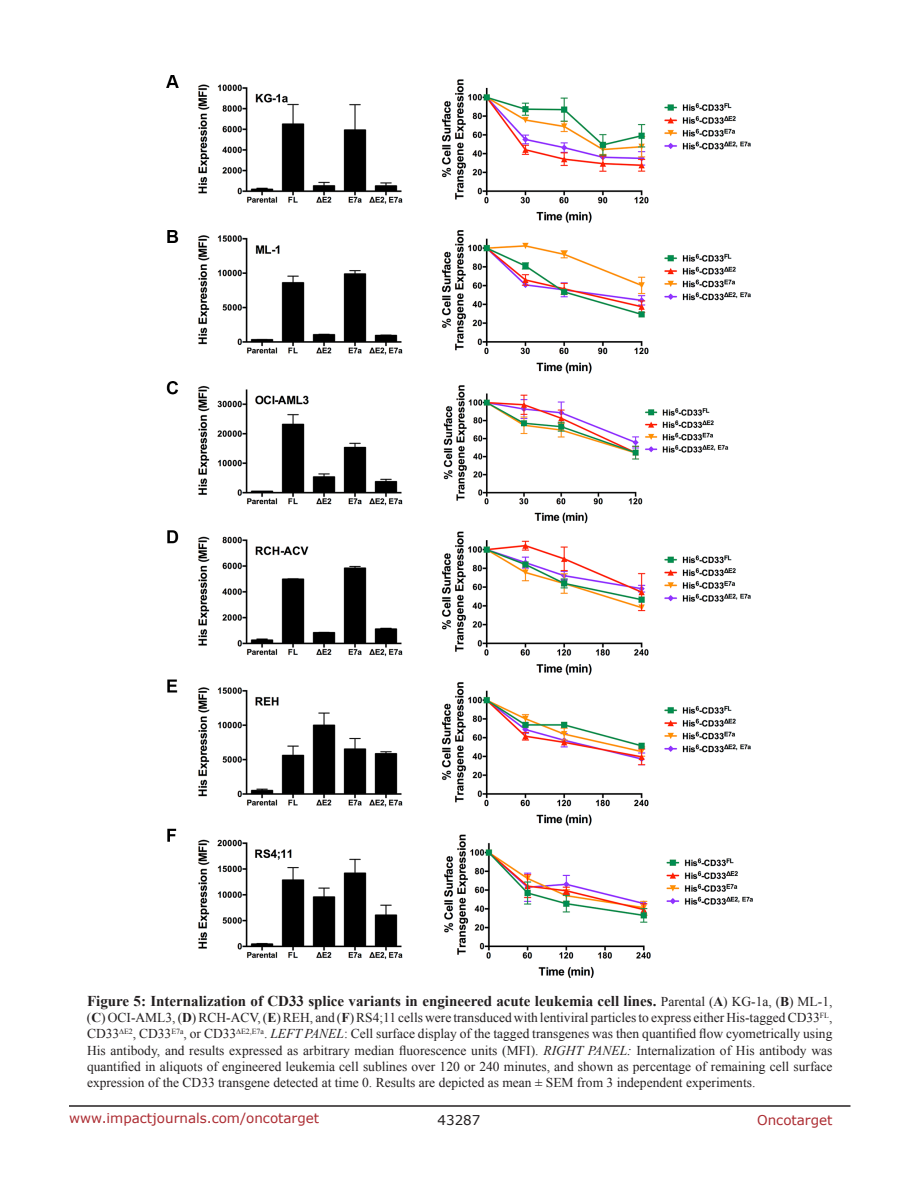
<style>
.page{position:relative;width:918px;height:1188px;background:#fff}
.page>*{position:absolute;margin:0;border:0;box-sizing:border-box;transform-origin:0 0}
.t1{font:700 15px "Times New Roman";color:#231f20}
.t2{font:13.5px/16.2px "Times New Roman";color:#231f20;text-align:justify}
.t3{font:13.5px "Verdana";color:#ac2b31}
.t4{font:13.5px "Verdana";color:#231f20}
.s1{font-weight:400;font-size:13.5px}
.s2{font-size:13.5px}
.s3{font-weight:700}
.s4{font-style:italic}
</style>
<div class="page">
<hr style="left:69px;top:1105px;width:781px;height:2px;background:#231f20">
<img style="left:167px;top:75px;width:586px;height:902px">
<p class="t1" style="left:87px;top:991px;width:747px">Figure 5: Internalization of CD33 splice variants in engineered acute leukemia cell lines. <span class="s1">Parental (</span><span class="s2">A</span><span class="s1">) KG-1a, (</span><span class="s2">B</span><span class="s1">) ML-1,</span></p>
<p class="t2" style="left:87px;top:1009px;width:747px">(<span class="s3">C</span>) OCI-AML3, (<span class="s3">D</span>) RCH-ACV, (<span class="s3">E</span>) REH, and (<span class="s3">F</span>) RS4;11 cells were transduced with lentiviral particles to express either His-tagged CD33<sup>FL</sup>, CD33<sup>∆E2</sup>, CD33<sup>E7a</sup>, or CD33<sup>∆E2,E7a</sup>. <span class="s4">LEFT PANEL</span>: Cell surface display of the tagged transgenes was then quantified flow cyometrically using His antibody, and results expressed as arbitrary median fluorescence units (MFI). <span class="s4">RIGHT PANEL:</span> Internalization of His antibody was quantified in aliquots of engineered leukemia cell sublines over 120 or 240 minutes, and shown as percentage of remaining cell surface expression of the CD33 transgene detected at time 0. Results are depicted as mean ± SEM from 3 independent experiments.</p>
<p class="t3" style="left:69px;top:1109px;width:252px">www.impactjournals.com/oncotarget</p>
<p class="t4" style="left:438px;top:1111px;width:44px">43287</p>
<p class="t3" style="left:757px;top:1111px;width:77px">Oncotarget</p>
</div>
